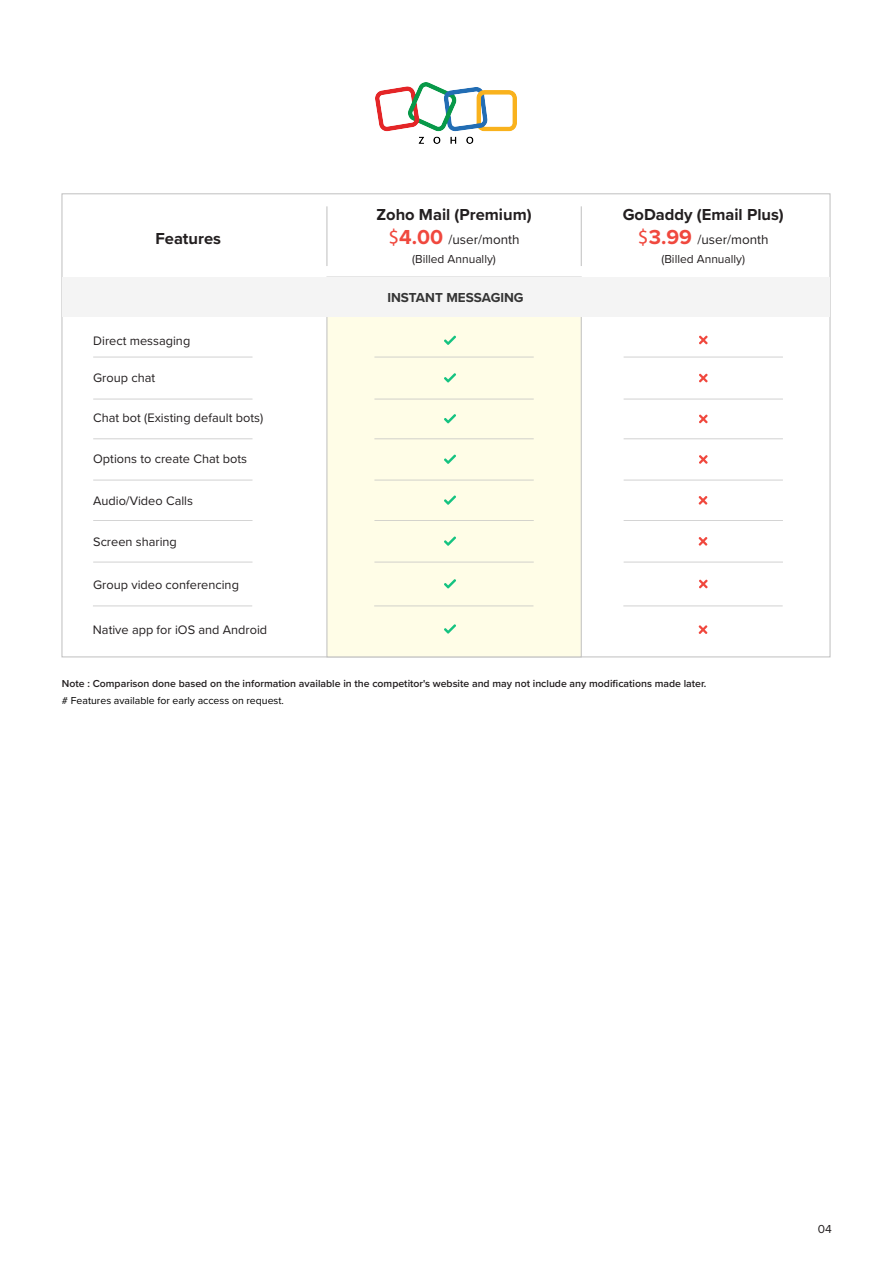
<style>
.page{position:relative;width:893px;height:1263px;background:#fff}
.page>*{position:absolute;margin:0;border:0;box-sizing:border-box;transform-origin:0 0}
.t1{font:700 16.5px "Proxima Nova";color:#231f20}
.t2{font:13.5px "Proxima Nova";color:#231f20}
.t3{font:700 13.5px "Proxima Nova";color:#353535}
.t4{font:12.75px "Proxima Nova";color:#231f20}
.t5{font:12px "Proxima Nova";color:#231f20}
.t6{font:600 10.5px "Proxima Nova";color:#231f20}
.t7{font:10.5px "Proxima Nova";color:#000}
.s1{font-family:"Myriad Pro";font-size:21px;color:#f0483e}
.s2{font-weight:700;font-size:21px;color:#f0483e}
</style>
<div class="page">
<div style="left:327px;top:277px;width:254px;height:380px;background:#fffde7;border:1px solid #bfbfbf"></div>
<hr style="left:327px;top:206px;width:1px;height:60px;background:#bfbfbf">
<hr style="left:581px;top:206px;width:1px;height:60px;background:#bfbfbf">
<div style="left:62px;top:277px;width:768px;height:40px;background:#f4f4f4"></div>
<hr style="left:93px;top:357px;width:160px;height:1px;background:#bfbfbf">
<hr style="left:374px;top:357px;width:160px;height:1px;background:#bfbfbf">
<hr style="left:624px;top:357px;width:159px;height:1px;background:#bfbfbf">
<hr style="left:93px;top:399px;width:160px;height:1px;background:#bfbfbf">
<hr style="left:374px;top:399px;width:160px;height:1px;background:#bfbfbf">
<hr style="left:624px;top:399px;width:159px;height:1px;background:#bfbfbf">
<hr style="left:93px;top:438px;width:160px;height:1px;background:#bfbfbf">
<hr style="left:374px;top:438px;width:160px;height:1px;background:#bfbfbf">
<hr style="left:624px;top:438px;width:159px;height:1px;background:#bfbfbf">
<hr style="left:93px;top:480px;width:160px;height:1px;background:#bfbfbf">
<hr style="left:374px;top:480px;width:160px;height:1px;background:#bfbfbf">
<hr style="left:624px;top:480px;width:159px;height:1px;background:#bfbfbf">
<hr style="left:93px;top:520px;width:160px;height:1px;background:#bfbfbf">
<hr style="left:374px;top:520px;width:160px;height:1px;background:#bfbfbf">
<hr style="left:624px;top:520px;width:159px;height:1px;background:#bfbfbf">
<hr style="left:93px;top:562px;width:160px;height:1px;background:#bfbfbf">
<hr style="left:374px;top:562px;width:160px;height:1px;background:#bfbfbf">
<hr style="left:624px;top:562px;width:159px;height:1px;background:#bfbfbf">
<hr style="left:93px;top:605px;width:159px;height:1px;background:#bfbfbf">
<hr style="left:374px;top:605px;width:159px;height:1px;background:#bfbfbf">
<hr style="left:623px;top:605px;width:160px;height:1px;background:#bfbfbf">
<svg style="left:444px;top:336px;width:12px;height:9px"></svg>
<svg style="left:444px;top:373px;width:12px;height:10px"></svg>
<svg style="left:444px;top:414px;width:12px;height:9px"></svg>
<svg style="left:444px;top:455px;width:12px;height:9px"></svg>
<svg style="left:444px;top:495px;width:12px;height:10px"></svg>
<svg style="left:444px;top:536px;width:12px;height:10px"></svg>
<svg style="left:444px;top:579px;width:12px;height:9px"></svg>
<svg style="left:444px;top:624px;width:12px;height:10px"></svg>
<svg style="left:699px;top:336px;width:9px;height:8px"></svg>
<svg style="left:699px;top:374px;width:9px;height:8px"></svg>
<svg style="left:699px;top:414px;width:9px;height:9px"></svg>
<svg style="left:699px;top:455px;width:9px;height:9px"></svg>
<svg style="left:699px;top:496px;width:8px;height:9px"></svg>
<svg style="left:699px;top:537px;width:8px;height:9px"></svg>
<svg style="left:699px;top:580px;width:9px;height:8px"></svg>
<svg style="left:699px;top:625px;width:8px;height:9px"></svg>
<img style="left:375px;top:83px;width:141px;height:60px">
<p class="t1" style="left:155px;top:226px;width:67px">Features</p>
<p class="t4" style="left:93px;top:331px;width:99px">Direct messaging</p>
<p class="t4" style="left:93px;top:368px;width:64px">Group chat</p>
<p class="t4" style="left:93px;top:409px;width:171px">Chat bot (Existing default bots)</p>
<p class="t4" style="left:93px;top:449px;width:155px">Options to create Chat bots</p>
<p class="t4" style="left:93px;top:491px;width:101px">Audio/Video Calls</p>
<p class="t4" style="left:93px;top:532px;width:85px">Screen sharing</p>
<p class="t4" style="left:93px;top:576px;width:147px">Group video conferencing</p>
<p class="t4" style="left:93px;top:620px;width:176px">Native app for iOS and Android</p>
<p class="t1" style="left:376px;top:202px;width:157px">Zoho Mail (Premium)</p>
<p class="t2" style="left:388px;top:229px;width:133px"><span class="s1">$</span><span class="s2">4.00</span> /user/month</p>
<p class="t5" style="left:412px;top:250px;width:85px">(Billed Annually)</p>
<p class="t3" style="left:387px;top:287px;width:138px">INSTANT MESSAGING</p>
<p class="t1" style="left:623px;top:202px;width:163px">GoDaddy (Email Plus)</p>
<p class="t2" style="left:638px;top:229px;width:132px"><span class="s1">$</span><span class="s2">3.99</span> /user/month</p>
<p class="t5" style="left:661px;top:250px;width:85px">(Billed Annually)</p>
<p class="t6" style="left:62px;top:675px;width:646px">Note : Comparison done based on the information available in the competitor's website and may not include any modifications made later.</p>
<p class="t7" style="left:62px;top:693px;width:224px"># Features available for early access on request.</p>
<p class="t5" style="left:818px;top:1220px;width:16px">04</p>
</div>
